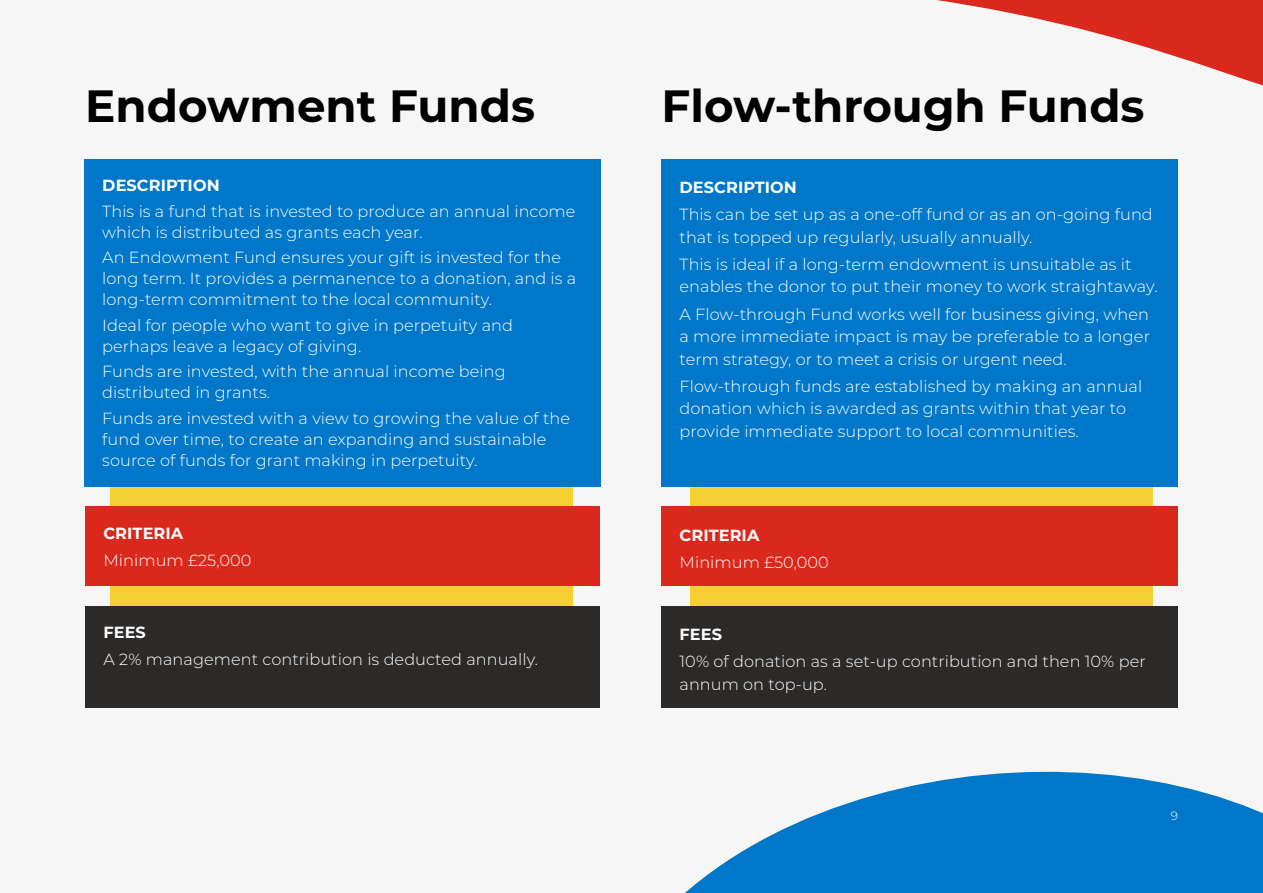
<style>
.page{position:relative;width:1263px;height:893px;background:#fff}
.page>*{position:absolute;margin:0;border:0;box-sizing:border-box;transform-origin:0 0}
.t1{font:700 45.15px "Montserrat";color:#000}
.t2{font:300 16.2px/21px "Montserrat";letter-spacing:.005em;color:#fff}
.t3{font:700 16.2px "Montserrat";letter-spacing:.005em;color:#fff}
.t4{font:300 12px "Montserrat";color:#fff}
</style>
<div class="page">
<div style="left:346px;top:0;width:917px;height:893px;background:#f6f6f6"></div>
<svg style="left:937px;top:0;width:326px;height:86px"></svg>
<svg style="left:599px;top:704px;width:664px;height:189px"></svg>
<div style="left:111px;top:430px;width:462px;height:235px;background:#f4d033"></div>
<div style="left:85px;top:507px;width:514px;height:79px;background:#da291c"></div>
<div style="left:85px;top:606px;width:514px;height:102px;background:#2c2a29"></div>
<div style="left:84px;top:159px;width:517px;height:328px;background:#0077c8"></div>
<div style="left:690px;top:430px;width:462px;height:235px;background:#f4d033"></div>
<div style="left:661px;top:507px;width:517px;height:79px;background:#da291c"></div>
<div style="left:661px;top:606px;width:517px;height:102px;background:#2c2a29"></div>
<div style="left:661px;top:159px;width:517px;height:328px;background:#0077c8"></div>
<h1 class="t1" style="left:85px;top:73px;width:451px">Endowment Funds</h1>
<p class="t3" style="left:102px;top:174px;width:119px">DESCRIPTION</p>
<p class="t2" style="left:102px;top:200px;width:475px">This is a fund that is invested to produce an annual income which is distributed as grants each year.</p>
<p class="t2" style="left:102px;top:247px;width:475px">An Endowment Fund ensures your gift is invested for the long term. It provides a permanence to a donation, and is a long-term commitment to the local community.</p>
<p class="t2" style="left:102px;top:314px;width:412px">Ideal for people who want to give in perpetuity and perhaps leave a legacy of giving.</p>
<p class="t2" style="left:102px;top:361px;width:405px">Funds are invested, with the annual income being distributed in grants.</p>
<p class="t2" style="left:102px;top:407px;width:469px">Funds are invested with a view to growing the value of the fund over time, to create an expanding and sustainable source of funds for grant making in perpetuity.</p>
<p class="t3" style="left:103px;top:522px;width:81px">CRITERIA</p>
<p class="t2" style="left:103px;top:549px;width:150px">Minimum £25,000</p>
<p class="t3" style="left:103px;top:621px;width:44px">FEES</p>
<p class="t2" style="left:103px;top:649px;width:436px">A 2% management contribution is deducted annually.</p>
<h1 class="t1" style="left:662px;top:73px;width:484px">Flow-through Funds</h1>
<p class="t3" style="left:679px;top:176px;width:119px">DESCRIPTION</p>
<p class="t2" style="left:679px;top:202px;width:475px;line-height:22.6px">This can be set up as a one-off fund or as an on-going fund that is topped up regularly, usually annually.</p>
<p class="t2" style="left:679px;top:252px;width:479px;line-height:22.6px">This is ideal if a long-term endowment is unsuitable as it enables the donor to put their money to work straightaway.</p>
<p class="t2" style="left:679px;top:302px;width:472px;line-height:22.6px;text-align:justify">A Flow-through Fund works well for business giving, when a more immediate impact is may be preferable to a longer term strategy, or to meet a crisis or urgent need.</p>
<p class="t2" style="left:679px;top:374px;width:464px;line-height:22.6px">Flow-through funds are established by making an annual donation which is awarded as grants within that year to provide immediate support to local communities.</p>
<p class="t3" style="left:679px;top:523px;width:81px">CRITERIA</p>
<p class="t2" style="left:679px;top:551px;width:151px">Minimum £50,000</p>
<p class="t3" style="left:679px;top:622px;width:44px">FEES</p>
<p class="t2" style="left:679px;top:649px;width:468px;line-height:22.6px">10% of donation as a set-up contribution and then 10% per annum on top-up.</p>
<p class="t4" style="left:1171px;top:807px;width:9px">9</p>
</div>
